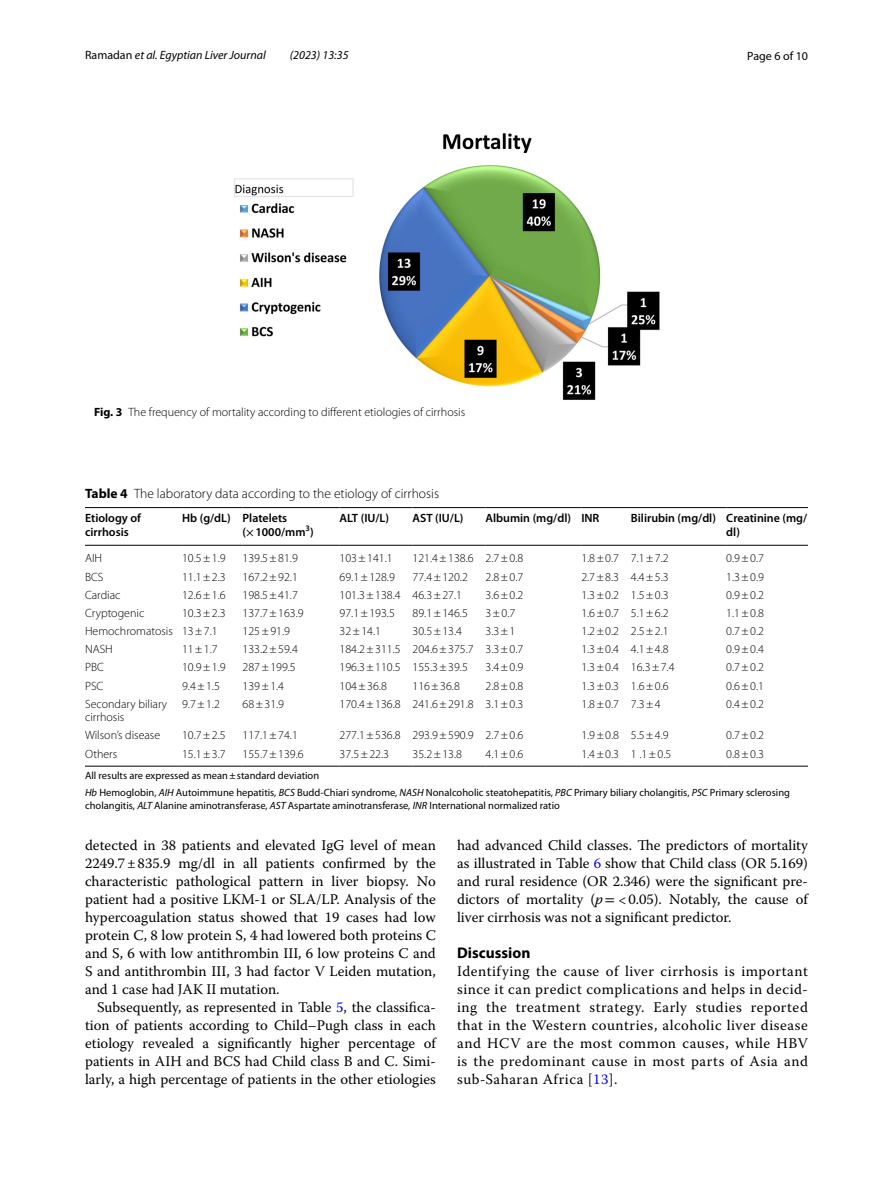
<style>
.page{position:relative;width:893px;height:1187px;background:#fff}
.page>*{position:absolute;margin:0;border:0;box-sizing:border-box;transform-origin:0 0}
.t1{font:700 15.45px "Myriad Pro";color:#000}
.t2{font:14.7px/18px "Warnock Pro";color:#000;text-align:justify}
.t3{font:300 13.5px "Myriad Pro";color:#000}
.t4{font:300 12px/13.5px "Myriad Pro";color:#000}
.t5{font:600 12px/13.5px "Myriad Pro";color:#000}
.t6{font:italic 12px "Myriad Pro";color:#000}
.t7{font:12px "Myriad Pro";color:#000}
.t8{font:10.5px/17px "Myriad Pro";color:#000}
.s1{font-style:normal}
.s2{font-weight:700}
.s3{font-family:"STIX";font-weight:400}
.s4{font-style:italic}
.s5{color:#00f}
.s6{font-family:"STIX"}
</style>
<div class="page">
<img style="left:234px;top:133px;width:425px;height:267px">
<hr style="left:85px;top:507px;width:97px;height:1px;background:#000">
<hr style="left:85px;top:545px;width:97px;height:1px;background:#000">
<hr style="left:182px;top:507px;width:61px;height:1px;background:#000">
<hr style="left:182px;top:545px;width:61px;height:1px;background:#000">
<hr style="left:243px;top:507px;width:97px;height:1px;background:#000">
<hr style="left:243px;top:545px;width:97px;height:1px;background:#000">
<hr style="left:340px;top:507px;width:73px;height:1px;background:#000">
<hr style="left:340px;top:545px;width:73px;height:1px;background:#000">
<hr style="left:413px;top:507px;width:73px;height:1px;background:#000">
<hr style="left:413px;top:545px;width:73px;height:1px;background:#000">
<hr style="left:486px;top:507px;width:95px;height:1px;background:#000">
<hr style="left:486px;top:545px;width:95px;height:1px;background:#000">
<hr style="left:581px;top:507px;width:50px;height:1px;background:#000">
<hr style="left:581px;top:545px;width:50px;height:1px;background:#000">
<hr style="left:631px;top:507px;width:95px;height:1px;background:#000">
<hr style="left:631px;top:545px;width:95px;height:1px;background:#000">
<hr style="left:726px;top:507px;width:82px;height:1px;background:#000">
<hr style="left:726px;top:545px;width:82px;height:1px;background:#000">
<hr style="left:85px;top:765px;width:97px;height:1px;background:#000">
<hr style="left:182px;top:765px;width:61px;height:1px;background:#000">
<hr style="left:243px;top:765px;width:97px;height:1px;background:#000">
<hr style="left:340px;top:765px;width:73px;height:1px;background:#000">
<hr style="left:413px;top:765px;width:73px;height:1px;background:#000">
<hr style="left:486px;top:765px;width:95px;height:1px;background:#000">
<hr style="left:581px;top:765px;width:50px;height:1px;background:#000">
<hr style="left:631px;top:765px;width:95px;height:1px;background:#000">
<hr style="left:726px;top:765px;width:82px;height:1px;background:#000">
<p class="t6" style="left:85px;top:48px;width:182px"><span class="s1">Ramadan</span> et al. Egyptian Liver Journal</p>
<p class="t6" style="left:290px;top:48px;width:60px">(2023) 13:35</p>
<p class="t7" style="left:747px;top:48px;width:62px">Page 6 of 10</p>
<p class="t4" style="left:94px;top:405px;width:373px"><span class="s2">Fig. 3</span> The frequency of mortality according to different etiologies of cirrhosis</p>
<p class="t3" style="left:85px;top:485px;width:355px"><span class="s2">Table 4</span> The laboratory data according to the etiology of cirrhosis</p>
<p class="t5" style="left:85px;top:511px;width:57px">Etiology of cirrhosis</p>
<p class="t5" style="left:243px;top:511px;width:73px;text-indent:-60px">Hb (g/dL) Platelets (<span class="s3">×</span>1000/mm<sup>3</sup>)</p>
<p class="t5" style="left:340px;top:511px;width:51px">ALT (IU/L)</p>
<p class="t5" style="left:413px;top:511px;width:52px">AST (IU/L)</p>
<p class="t5" style="left:486px;top:511px;width:115px">Albumin (mg/dl) INR</p>
<p class="t5" style="left:726px;top:511px;width:82px;text-indent:-95px">Bilirubin (mg/dl) Creatinine (mg/ dl)</p>
<p class="t4" style="left:85px;top:552px;width:19px">AIH</p>
<p class="t4" style="left:182px;top:552px;width:45px">10.5±1.9</p>
<p class="t4" style="left:243px;top:552px;width:57px">139.5±81.9</p>
<p class="t4" style="left:340px;top:552px;width:55px">103±141.1</p>
<p class="t4" style="left:413px;top:552px;width:112px">121.4±138.6 2.7±0.8</p>
<p class="t4" style="left:581px;top:552px;width:89px">1.8±0.7 7.1±7.2</p>
<p class="t4" style="left:726px;top:552px;width:39px">0.9±0.7</p>
<p class="t4" style="left:85px;top:570px;width:20px">BCS</p>
<p class="t4" style="left:182px;top:570px;width:45px">11.1±2.3</p>
<p class="t4" style="left:243px;top:570px;width:57px">167.2±92.1</p>
<p class="t4" style="left:340px;top:570px;width:57px">69.1±128.9</p>
<p class="t4" style="left:413px;top:570px;width:57px">77.4±120.2</p>
<p class="t4" style="left:486px;top:570px;width:39px">2.8±0.7</p>
<p class="t4" style="left:581px;top:570px;width:89px">2.7±8.3 4.4±5.3</p>
<p class="t4" style="left:726px;top:570px;width:39px">1.3±0.9</p>
<p class="t4" style="left:85px;top:588px;width:37px">Cardiac</p>
<p class="t4" style="left:182px;top:588px;width:45px">12.6±1.6</p>
<p class="t4" style="left:243px;top:588px;width:57px">198.5±41.7</p>
<p class="t4" style="left:340px;top:588px;width:124px">101.3±138.4 46.3±27.1</p>
<p class="t4" style="left:486px;top:588px;width:39px">3.6±0.2</p>
<p class="t4" style="left:581px;top:588px;width:89px">1.3±0.2 1.5±0.3</p>
<p class="t4" style="left:726px;top:588px;width:39px">0.9±0.2</p>
<p class="t4" style="left:85px;top:606px;width:61px">Cryptogenic</p>
<p class="t4" style="left:182px;top:606px;width:45px">10.3±2.3</p>
<p class="t4" style="left:243px;top:606px;width:63px">137.7±163.9</p>
<p class="t4" style="left:340px;top:606px;width:57px">97.1±193.5</p>
<p class="t4" style="left:413px;top:606px;width:57px">89.1±146.5</p>
<p class="t4" style="left:486px;top:606px;width:31px">3±0.7</p>
<p class="t4" style="left:581px;top:606px;width:89px">1.6±0.7 5.1±6.2</p>
<p class="t4" style="left:726px;top:606px;width:39px">1.1±0.8</p>
<p class="t4" style="left:85px;top:624px;width:134px">Hemochromatosis 13±7.1</p>
<p class="t4" style="left:243px;top:624px;width:49px">125±91.9</p>
<p class="t4" style="left:340px;top:624px;width:43px">32±14.1</p>
<p class="t4" style="left:413px;top:624px;width:51px">30.5±13.4</p>
<p class="t4" style="left:486px;top:624px;width:31px">3.3±1</p>
<p class="t4" style="left:581px;top:624px;width:89px">1.2±0.2 2.5±2.1</p>
<p class="t4" style="left:726px;top:624px;width:39px">0.7±0.2</p>
<p class="t4" style="left:85px;top:642px;width:29px">NASH</p>
<p class="t4" style="left:182px;top:642px;width:37px">11±1.7</p>
<p class="t4" style="left:243px;top:642px;width:57px">133.2±59.4</p>
<p class="t4" style="left:340px;top:642px;width:185px">184.2±311.5 204.6±375.7 3.3±0.7</p>
<p class="t4" style="left:581px;top:642px;width:89px">1.3±0.4 4.1±4.8</p>
<p class="t4" style="left:726px;top:642px;width:39px">0.9±0.4</p>
<p class="t4" style="left:85px;top:660px;width:20px">PBC</p>
<p class="t4" style="left:182px;top:660px;width:45px">10.9±1.9</p>
<p class="t4" style="left:243px;top:660px;width:55px">287±199.5</p>
<p class="t4" style="left:340px;top:660px;width:130px">196.3±110.5 155.3±39.5</p>
<p class="t4" style="left:486px;top:660px;width:39px">3.4±0.9</p>
<p class="t4" style="left:581px;top:660px;width:95px">1.3±0.4 16.3±7.4</p>
<p class="t4" style="left:726px;top:660px;width:39px">0.7±0.2</p>
<p class="t4" style="left:85px;top:679px;width:20px">PSC</p>
<p class="t4" style="left:182px;top:679px;width:39px">9.4±1.5</p>
<p class="t4" style="left:243px;top:679px;width:43px">139±1.4</p>
<p class="t4" style="left:340px;top:679px;width:49px">104±36.8</p>
<p class="t4" style="left:413px;top:679px;width:49px">116±36.8</p>
<p class="t4" style="left:486px;top:679px;width:39px">2.8±0.8</p>
<p class="t4" style="left:581px;top:679px;width:89px">1.3±0.3 1.6±0.6</p>
<p class="t4" style="left:726px;top:679px;width:39px">0.6±0.1</p>
<p class="t4" style="left:85px;top:697px;width:84px">Secondary biliary cirrhosis</p>
<p class="t4" style="left:182px;top:697px;width:39px">9.7±1.2</p>
<p class="t4" style="left:243px;top:697px;width:43px">68±31.9</p>
<p class="t4" style="left:340px;top:697px;width:185px">170.4±136.8 241.6±291.8 3.1±0.3</p>
<p class="t4" style="left:581px;top:697px;width:81px">1.8±0.7 7.3±4</p>
<p class="t4" style="left:726px;top:697px;width:39px">0.4±0.2</p>
<p class="t4" style="left:85px;top:728px;width:77px">Wilson’s disease</p>
<p class="t4" style="left:182px;top:728px;width:45px">10.7±2.5</p>
<p class="t4" style="left:243px;top:728px;width:57px">117.1±74.1</p>
<p class="t4" style="left:340px;top:728px;width:185px">277.1±536.8 293.9±590.9 2.7±0.6</p>
<p class="t4" style="left:581px;top:728px;width:89px">1.9±0.8 5.5±4.9</p>
<p class="t4" style="left:726px;top:728px;width:39px">0.7±0.2</p>
<p class="t4" style="left:85px;top:747px;width:34px">Others</p>
<p class="t4" style="left:182px;top:747px;width:45px">15.1±3.7</p>
<p class="t4" style="left:243px;top:747px;width:63px">155.7±139.6</p>
<p class="t4" style="left:340px;top:747px;width:51px">37.5±22.3</p>
<p class="t4" style="left:413px;top:747px;width:51px">35.2±13.8</p>
<p class="t4" style="left:486px;top:747px;width:39px">4.1±0.6</p>
<p class="t4" style="left:581px;top:747px;width:91px">1.4±0.3 1 .1±0.5</p>
<p class="t4" style="left:726px;top:747px;width:39px">0.8±0.3</p>
<p class="t8" style="left:85px;top:766px;width:706px">All results are expressed as mean±standard deviation<br><span class="s4">Hb</span> Hemoglobin, <span class="s4">AIH</span> Autoimmune hepatitis, <span class="s4">BCS</span> Budd-Chiari syndrome, <span class="s4">NASH</span> Nonalcoholic steatohepatitis, <span class="s4">PBC</span> Primary biliary cholangitis, <span class="s4">PSC</span> Primary sclerosing</p>
<p class="t8" style="left:85px;top:796px;width:476px">cholangitis, <span class="s4">ALT</span> Alanine aminotransferase, <span class="s4">AST</span> Aspartate aminotransferase, <span class="s4">INR</span> International normalized ratio</p>
<p class="t2" style="left:85px;top:835px;width:352px">detected in 38 patients and elevated IgG level of mean 2249.7±835.9 mg/dl in all patients confirmed by the characteristic pathological pattern in liver biopsy. No patient had a positive LKM-1 or SLA/LP. Analysis of the hypercoagulation status showed that 19 cases had low protein C, 8 low protein S, 4 had lowered both proteins C and S, 6 with low antithrombin III, 6 low proteins C and S and antithrombin III, 3 had factor V Leiden mutation, and 1 case had JAK II mutation.</p>
<p class="t2" style="left:85px;top:997px;width:352px;text-indent:12px">Subsequently, as represented in Table <span class="s5">5</span>, the classifica&shy;tion of patients according to Child–Pugh class in each etiology revealed a significantly higher percentage of patients in AIH and BCS had Child class B and C. Simi&shy;larly, a high percentage of patients in the other etiologies</p>
<p class="t2" style="left:457px;top:835px;width:352px">had advanced Child classes. The predictors of mortality as illustrated in Table <span class="s5">6</span> show that Child class (OR 5.169) and rural residence (OR 2.346) were the significant pre&shy;dictors of mortality (<span class="s4">p</span><span class="s6">=</span> &lt;0.05). Notably, the cause of liver cirrhosis was not a significant predictor.</p>
<p class="t1" style="left:457px;top:942px;width:75px">Discussion</p>
<p class="t2" style="left:457px;top:961px;width:352px">Identifying the cause of liver cirrhosis is important since it can predict complications and helps in decid&shy;ing the treatment strategy. Early studies reported that in the Western countries, alcoholic liver disease and HCV are the most common causes, while HBV is the predominant cause in most parts of Asia and sub-Saharan Africa [<span class="s5">13</span>].</p>
</div>
